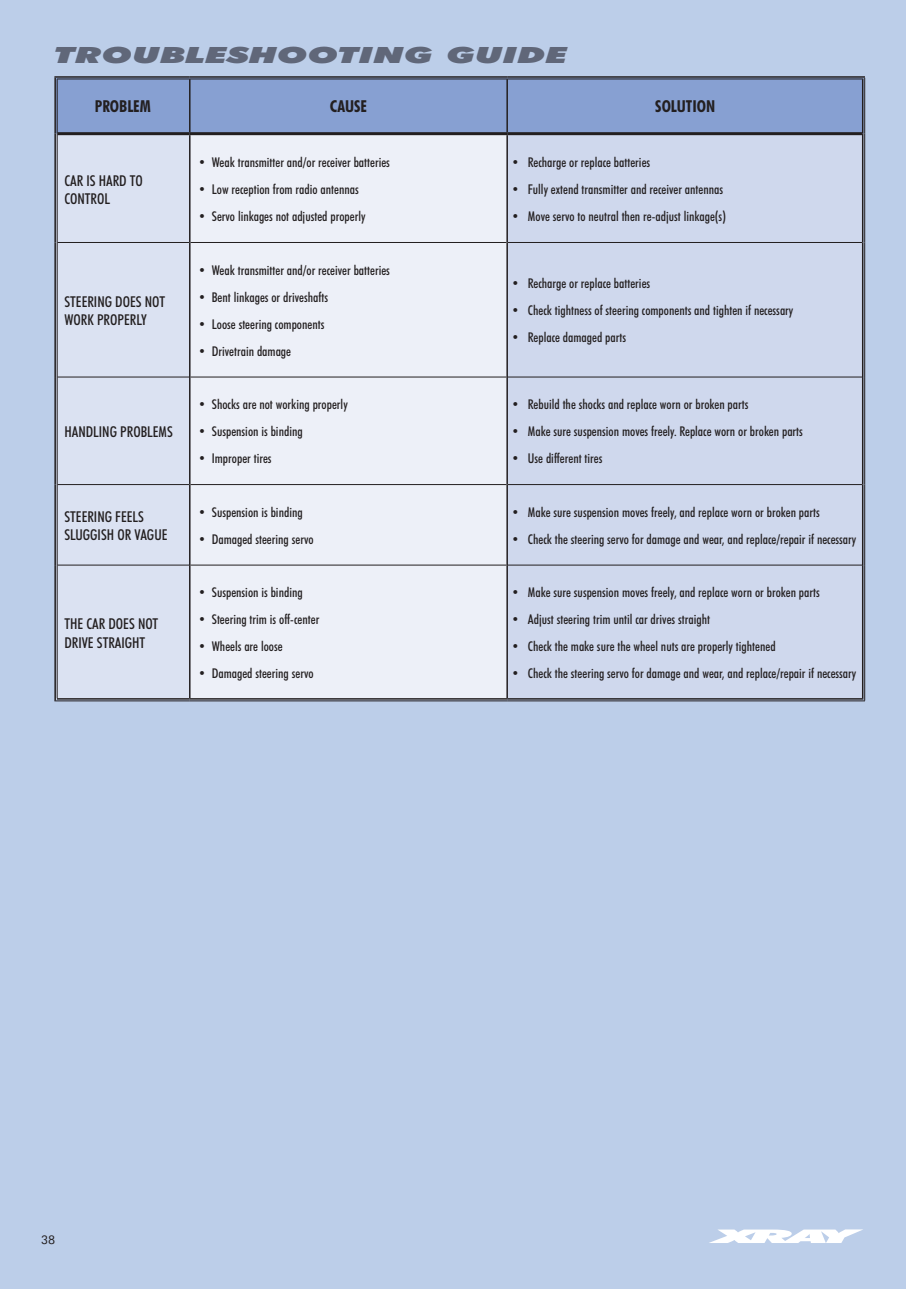
<style>
.page{position:relative;width:906px;height:1289px;background:#fff}
.page>*{position:absolute;margin:0;border:0;box-sizing:border-box;transform-origin:0 0}
.popis{font:italic 900 22.35px "Futura BTCE";color:#606779;scale:1.61 1}
.t1{font:700 condensed 16.5px "Futura BTCE";color:#231f20}
.Bulleted_List1{font:500 condensed 15px/18px "Futura BTCE";color:#231f20}
.Pa2{font:500 condensed 15px "Futura BTCE";color:#231f20}
.Bulleted_List1-2{font:500 condensed 13.5px "Futura BTCE";color:#231f20}
.t2{font:12px "Futura BTCE";color:#231f20}
</style>
<div class="page">
<div style="left:0;top:0;width:906px;height:1288px;background:#bccee9"></div>
<svg style="left:712px;top:1229px;width:151px;height:13px"></svg>
<div style="left:56px;top:78px;width:807px;height:56px;background:#87a0d2"></div>
<div style="left:56px;top:134px;width:133px;height:565px;background:#dbe2f2"></div>
<div style="left:190px;top:135px;width:316px;height:563px;background:#edf0f8"></div>
<div style="left:508px;top:135px;width:354px;height:563px;background:#cfd8ed"></div>
<hr style="left:57px;top:242px;width:132px;height:1px;background:#231f20">
<hr style="left:190px;top:242px;width:316px;height:1px;background:#231f20">
<hr style="left:508px;top:242px;width:354px;height:1px;background:#231f20">
<hr style="left:57px;top:377px;width:132px;height:1px;background:#231f20">
<hr style="left:190px;top:377px;width:316px;height:1px;background:#231f20">
<hr style="left:508px;top:377px;width:354px;height:1px;background:#231f20">
<hr style="left:57px;top:484px;width:132px;height:1px;background:#231f20">
<hr style="left:190px;top:484px;width:316px;height:1px;background:#231f20">
<hr style="left:508px;top:484px;width:354px;height:1px;background:#231f20">
<hr style="left:57px;top:565px;width:132px;height:1px;background:#231f20">
<hr style="left:190px;top:565px;width:316px;height:1px;background:#231f20">
<hr style="left:508px;top:565px;width:354px;height:1px;background:#231f20">
<hr style="left:189px;top:79px;width:1px;height:53px;background:#231f20">
<hr style="left:506px;top:79px;width:2px;height:53px;background:#231f20">
<hr style="left:189px;top:135px;width:1px;height:107px;background:#231f20">
<hr style="left:506px;top:135px;width:2px;height:107px;background:#231f20">
<hr style="left:189px;top:242px;width:1px;height:135px;background:#231f20">
<hr style="left:506px;top:242px;width:2px;height:135px;background:#231f20">
<hr style="left:189px;top:377px;width:1px;height:107px;background:#231f20">
<hr style="left:506px;top:377px;width:2px;height:107px;background:#231f20">
<hr style="left:189px;top:484px;width:1px;height:81px;background:#231f20">
<hr style="left:506px;top:484px;width:2px;height:81px;background:#231f20">
<hr style="left:189px;top:565px;width:1px;height:133px;background:#231f20">
<hr style="left:506px;top:565px;width:2px;height:133px;background:#231f20">
<hr style="left:57px;top:132px;width:133px;height:3px;background:#231f20">
<hr style="left:190px;top:132px;width:317px;height:3px;background:#231f20">
<hr style="left:507px;top:132px;width:355px;height:3px;background:#231f20">
<hr style="left:54px;top:76px;width:136px;height:2px;background:#231f20">
<hr style="left:57px;top:79px;width:133px;height:1px;background:#231f20">
<hr style="left:54px;top:78px;width:2px;height:56px;background:#231f20">
<hr style="left:57px;top:79px;width:1px;height:55px;background:#231f20">
<hr style="left:190px;top:76px;width:317px;height:2px;background:#231f20">
<hr style="left:190px;top:79px;width:317px;height:1px;background:#231f20">
<hr style="left:507px;top:76px;width:358px;height:2px;background:#231f20">
<hr style="left:507px;top:79px;width:356px;height:1px;background:#231f20">
<hr style="left:862px;top:79px;width:1px;height:55px;background:#231f20">
<hr style="left:864px;top:78px;width:1px;height:56px;background:#231f20">
<hr style="left:54px;top:134px;width:2px;height:108px;background:#231f20">
<hr style="left:57px;top:134px;width:1px;height:108px;background:#231f20">
<hr style="left:862px;top:134px;width:1px;height:108px;background:#231f20">
<hr style="left:864px;top:134px;width:1px;height:108px;background:#231f20">
<hr style="left:54px;top:242px;width:2px;height:135px;background:#231f20">
<hr style="left:57px;top:242px;width:1px;height:135px;background:#231f20">
<hr style="left:862px;top:242px;width:1px;height:135px;background:#231f20">
<hr style="left:864px;top:242px;width:1px;height:135px;background:#231f20">
<hr style="left:54px;top:377px;width:2px;height:107px;background:#231f20">
<hr style="left:57px;top:377px;width:1px;height:107px;background:#231f20">
<hr style="left:862px;top:377px;width:1px;height:107px;background:#231f20">
<hr style="left:864px;top:377px;width:1px;height:107px;background:#231f20">
<hr style="left:54px;top:484px;width:2px;height:81px;background:#231f20">
<hr style="left:57px;top:484px;width:1px;height:81px;background:#231f20">
<hr style="left:862px;top:484px;width:1px;height:81px;background:#231f20">
<hr style="left:864px;top:484px;width:1px;height:81px;background:#231f20">
<hr style="left:54px;top:565px;width:2px;height:135px;background:#231f20">
<hr style="left:57px;top:565px;width:1px;height:133px;background:#231f20">
<hr style="left:862px;top:565px;width:1px;height:133px;background:#231f20">
<hr style="left:864px;top:565px;width:1px;height:135px;background:#231f20">
<hr style="left:57px;top:698px;width:133px;height:1px;background:#231f20">
<hr style="left:54px;top:700px;width:136px;height:1px;background:#231f20">
<hr style="left:190px;top:698px;width:317px;height:1px;background:#231f20">
<hr style="left:190px;top:700px;width:317px;height:1px;background:#231f20">
<hr style="left:507px;top:698px;width:356px;height:1px;background:#231f20">
<hr style="left:507px;top:700px;width:358px;height:1px;background:#231f20">
<p class="popis" style="left:54px;top:39px;width:320px">TROUBLESHOOTING GUIDE</p>
<p class="t1" style="left:95px;top:95px;width:57px">PROBLEM</p>
<p class="t1" style="left:330px;top:95px;width:39px">CAUSE</p>
<p class="t1" style="left:655px;top:95px;width:61px">SOLUTION</p>
<p class="Bulleted_List1" style="left:64px;top:171px;width:80px">CAR IS HARD TO<br>CONTROL</p>
<p class="Bulleted_List1" style="left:64px;top:292px;width:102px">STEERING DOES NOT<br>WORK PROPERLY</p>
<p class="Pa2" style="left:64px;top:421px;width:110px">HANDLING PROBLEMS</p>
<p class="Bulleted_List1-2" style="left:198px;top:153px;width:193px">• Weak transmitter and/or receiver batteries</p>
<p class="Bulleted_List1-2" style="left:198px;top:180px;width:162px">• Low reception from radio antennas</p>
<p class="Bulleted_List1-2" style="left:198px;top:207px;width:169px">• Servo linkages not adjusted properly</p>
<p class="Bulleted_List1-2" style="left:198px;top:261px;width:193px">• Weak transmitter and/or receiver batteries</p>
<p class="Bulleted_List1-2" style="left:198px;top:288px;width:131px">• Bent linkages or driveshafts</p>
<p class="Bulleted_List1-2" style="left:198px;top:315px;width:128px">• Loose steering components</p>
<p class="Bulleted_List1-2" style="left:198px;top:342px;width:94px">• Drivetrain damage</p>
<p class="Bulleted_List1-2" style="left:198px;top:395px;width:151px">• Shocks are not working properly</p>
<p class="Bulleted_List1-2" style="left:198px;top:422px;width:106px">• Suspension is binding</p>
<p class="Bulleted_List1-2" style="left:198px;top:449px;width:75px">• Improper tires</p>
<p class="Bulleted_List1" style="left:64px;top:507px;width:105px">STEERING FEELS<br>SLUGGISH OR VAGUE</p>
<p class="Bulleted_List1-2" style="left:198px;top:503px;width:106px">• Suspension is binding</p>
<p class="Bulleted_List1-2" style="left:198px;top:530px;width:117px">• Damaged steering servo</p>
<p class="Bulleted_List1" style="left:64px;top:614px;width:95px">THE CAR DOES NOT<br>DRIVE STRAIGHT</p>
<p class="Bulleted_List1-2" style="left:198px;top:583px;width:106px">• Suspension is binding</p>
<p class="Bulleted_List1-2" style="left:198px;top:610px;width:123px">• Steering trim is off-center</p>
<p class="Bulleted_List1-2" style="left:198px;top:637px;width:86px">• Wheels are loose</p>
<p class="Bulleted_List1-2" style="left:198px;top:664px;width:117px">• Damaged steering servo</p>
<p class="Bulleted_List1-2" style="left:511px;top:153px;width:140px">• Recharge or replace batteries</p>
<p class="Bulleted_List1-2" style="left:511px;top:180px;width:213px">• Fully extend transmitter and receiver antennas</p>
<p class="Bulleted_List1-2" style="left:511px;top:207px;width:216px">• Move servo to neutral then re-adjust linkage(s)</p>
<p class="Bulleted_List1-2" style="left:511px;top:274px;width:140px">• Recharge or replace batteries</p>
<p class="Bulleted_List1-2" style="left:511px;top:301px;width:283px">• Check tightness of steering components and tighten if necessary</p>
<p class="Bulleted_List1-2" style="left:511px;top:328px;width:116px">• Replace damaged parts</p>
<p class="Bulleted_List1-2" style="left:511px;top:395px;width:238px">• Rebuild the shocks and replace worn or broken parts</p>
<p class="Bulleted_List1-2" style="left:511px;top:422px;width:293px">• Make sure suspension moves freely. Replace worn or broken parts</p>
<p class="Bulleted_List1-2" style="left:511px;top:449px;width:92px">• Use different tires</p>
<p class="Bulleted_List1-2" style="left:511px;top:503px;width:310px">• Make sure suspension moves freely, and replace worn or broken parts</p>
<p class="Bulleted_List1-2" style="left:511px;top:530px;width:346px">• Check the steering servo for damage and wear, and replace/repair if necessary</p>
<p class="Bulleted_List1-2" style="left:511px;top:583px;width:310px">• Make sure suspension moves freely, and replace worn or broken parts</p>
<p class="Bulleted_List1-2" style="left:511px;top:610px;width:200px">• Adjust steering trim until car drives straight</p>
<p class="Bulleted_List1-2" style="left:511px;top:637px;width:266px">• Check the make sure the wheel nuts are properly tightened</p>
<p class="Bulleted_List1-2" style="left:511px;top:664px;width:346px">• Check the steering servo for damage and wear, and replace/repair if necessary</p>
<p class="t2" style="left:41px;top:1231px;width:16px">38</p>
</div>
